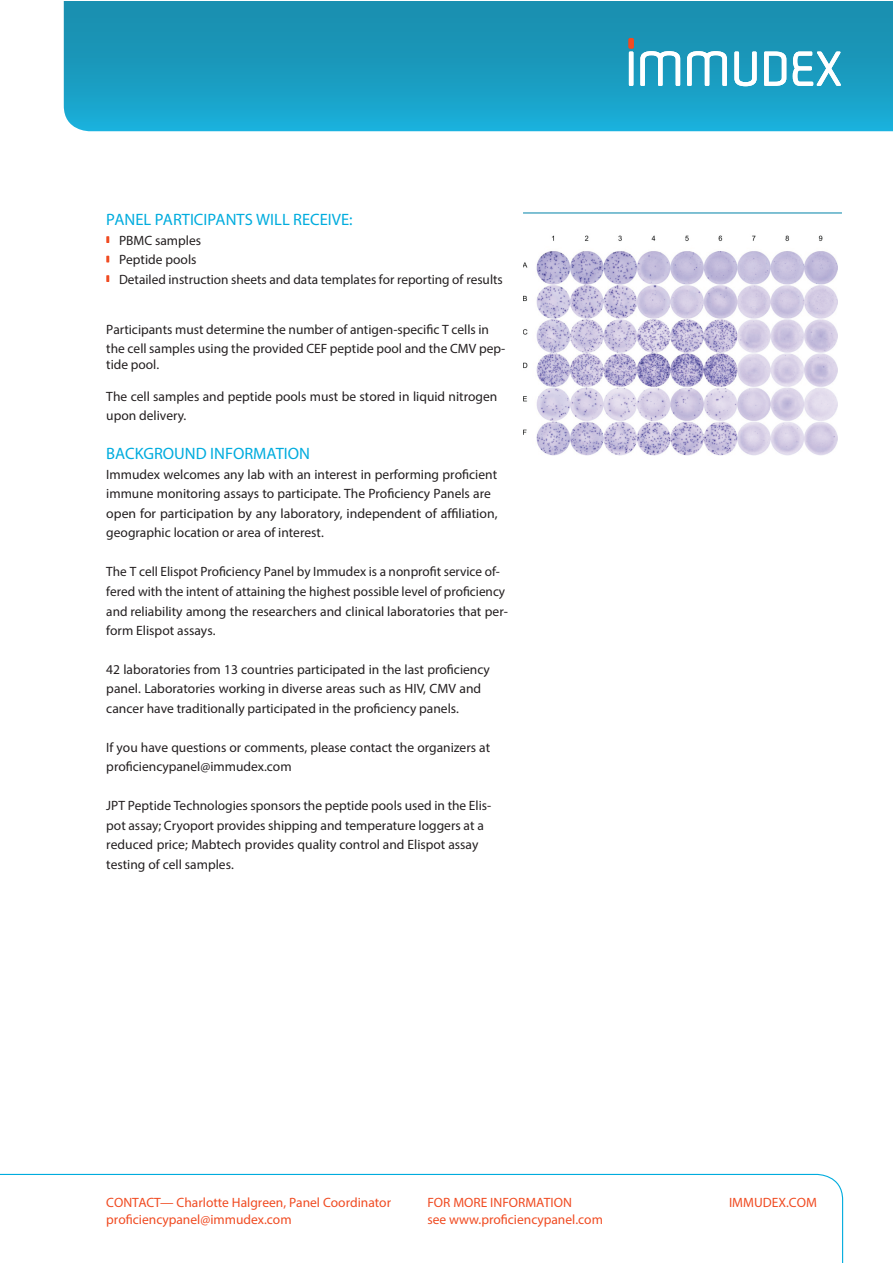
<style>
.page{position:relative;width:893px;height:1263px;background:#fff}
.page>*{position:absolute;margin:0;border:0;box-sizing:border-box;transform-origin:0 0}
.t1{font:500 16.5px "Geogrotesque";color:#00acde}
.t2{font:13.5px/19.5px "Geogrotesque";color:#231f20}
.t3{font:300 13.5px/16.5px "Geogrotesque";color:#f04b22}
.t4{font:500 13.5px "Geogrotesque";color:#f04b22}
.s1{font-weight:500}
</style>
<div class="page">
<svg style="left:0;top:1173px;width:844px;height:90px"></svg>
<svg style="left:64px;top:1px;width:828px;height:130px;background:#1a9bc0"></svg>
<svg style="left:106px;top:236px;width:3px;height:7px"></svg>
<svg style="left:106px;top:256px;width:3px;height:6px"></svg>
<svg style="left:106px;top:275px;width:3px;height:7px"></svg>
<hr style="left:523px;top:213px;width:319px;height:1px;background:#0083a8">
<img style="left:523px;top:235px;width:315px;height:221px">
<svg style="left:687px;top:51px;width:40px;height:35px"></svg>
<svg style="left:734px;top:52px;width:23px;height:34px"></svg>
<hr style="left:629px;top:52px;width:4px;height:34px;background:#fff">
<svg style="left:764px;top:52px;width:22px;height:34px"></svg>
<svg style="left:640px;top:51px;width:40px;height:35px"></svg>
<svg style="left:793px;top:52px;width:48px;height:34px"></svg>
<div style="left:628px;top:38px;width:6px;height:11px;background:#f04b22;border-radius:2px"></div>
<p class="t1" style="left:106px;top:209px;width:248px">PANEL PARTICIPANTS WILL RECEIVE:</p>
<p class="t2" style="left:119px;top:230px;width:385px">PBMC samples<br>Peptide pools<br>Detailed instruction sheets and data templates for reporting of results</p>
<p class="t2" style="left:106px;top:319px;width:400px">Participants must determine the number of antigen-specific T cells in the cell samples using the provided CEF peptide pool and the CMV pep-</p>
<p class="t2" style="left:106px;top:355px;width:54px">tide pool.</p>
<p class="t2" style="left:106px;top:386px;width:393px">The cell samples and peptide pools must be stored in liquid nitrogen upon delivery.</p>
<p class="t1" style="left:106px;top:443px;width:205px">BACKGROUND INFORMATION</p>
<p class="t2" style="left:106px;top:464px;width:393px">Immudex welcomes any lab with an interest in performing proficient immune monitoring assays to participate. The Proficiency Panels are open for participation by any laboratory, independent of affiliation, geographic location or area of interest.</p>
<p class="t2" style="left:106px;top:561px;width:395px">The T cell Elispot Proficiency Panel by Immudex is a nonprofit service of-</p>
<p class="t2" style="left:106px;top:601px;width:403px">and reliability among the researchers and clinical laboratories that per-</p>
<p class="t2" style="left:106px;top:581px;width:400px">fered with the intent of attaining the highest possible level of proficiency</p>
<p class="t2" style="left:106px;top:621px;width:111px">form Elispot assays.</p>
<p class="t2" style="left:106px;top:659px;width:385px">42 laboratories from 13 countries participated in the last proficiency panel. Laboratories working in diverse areas such as HIV, CMV and cancer have traditionally participated in the proficiency panels.</p>
<p class="t2" style="left:106px;top:737px;width:385px">If you have questions or comments, please contact the organizers at proficiencypanel@immudex.com</p>
<p class="t2" style="left:106px;top:795px;width:386px">JPT Peptide Technologies sponsors the peptide pools used in the Elis&shy;pot assay; Cryoport provides shipping and temperature loggers at a reduced price; Mabtech provides quality control and Elispot assay testing of cell samples.</p>
<p class="t3" style="left:106px;top:1194px;width:286px"><span class="s1">CONTACT</span>— Charlotte Halgreen, Panel Coordinator proficiencypanel@immudex.com</p>
<p class="t4" style="left:427px;top:1194px;width:146px">FOR MORE INFORMATION</p>
<p class="t3" style="left:427px;top:1211px;width:177px">see www.proficiencypanel.com</p>
<p class="t4" style="left:729px;top:1194px;width:89px">IMMUDEX.COM</p>
</div>
